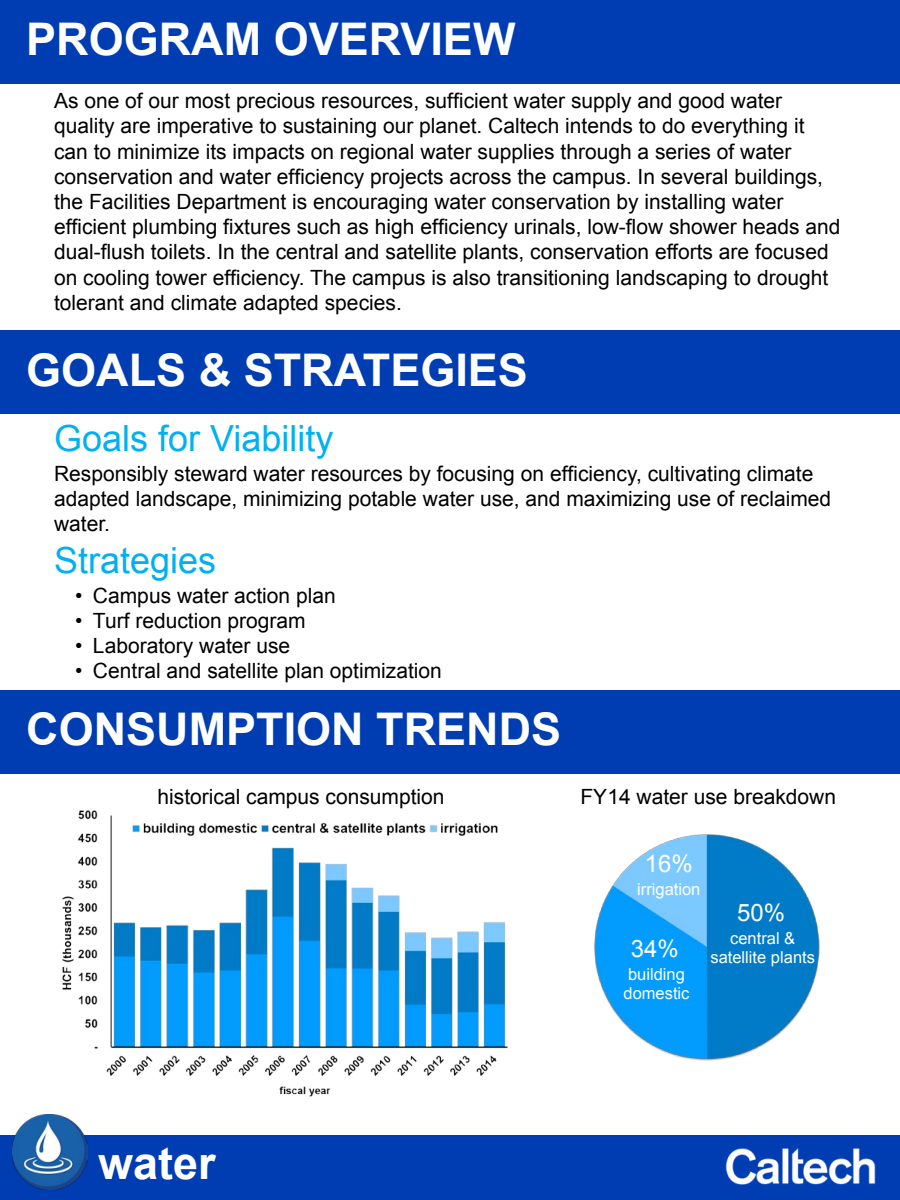
<style>
.page{position:relative;width:900px;height:1200px;background:#fff}
.page>*{position:absolute;margin:0;border:0;box-sizing:border-box;transform-origin:0 0}
.t1{font:700 45px "Arial";color:#fff}
.t2{font:36px "Arial";color:#00b0f0}
.t3{font:24px "Arial";color:#fff}
.t4{font:21px/25.2px "Arial";color:#000}
.t5{font:16.5px/19.8px "Arial";color:#fff;text-align:center}
</style>
<div class="page">
<div style="left:0;top:1136px;width:900px;height:64px;background:#003db3"></div>
<img style="left:13px;top:1115px;width:75px;height:75px">
<img style="left:701px;top:1135px;width:199px;height:50px">
<div style="left:0;top:0;width:900px;height:83px;background:#003db3"></div>
<div style="left:0;top:331px;width:900px;height:83px;background:#003db3"></div>
<img style="left:62px;top:810px;width:432px;height:287px">
<img style="left:494px;top:825px;width:326px;height:237px">
<div style="left:0;top:690px;width:900px;height:83px;background:#003db3"></div>
<h1 class="t1" style="left:26px;top:9px;width:491px">PROGRAM OVERVIEW</h1>
<p class="t4" style="left:54px;top:89px;width:788px">As one of our most precious resources, sufficient water supply and good water quality are imperative to sustaining our planet. Caltech intends to do everything it can to minimize its impacts on regional water supplies through a series of water conservation and water efficiency projects across the campus. In several buildings, the Facilities Department is encouraging water conservation by installing water efficient plumbing fixtures such as high efficiency urinals, low-flow shower heads and dual-flush toilets. In the central and satellite plants, conservation efforts are focused on cooling tower efficiency. The campus is also transitioning landscaping to drought tolerant and climate adapted species.</p>
<h1 class="t1" style="left:26px;top:340px;width:503px">GOALS &amp; STRATEGIES</h1>
<h2 class="t2" style="left:54px;top:415px;width:281px">Goals for Viability</h2>
<p class="t4" style="left:54px;top:461px;width:779px">Responsibly steward water resources by focusing on efficiency, cultivating climate adapted landscape, minimizing potable water use, and maximizing use of reclaimed water.</p>
<h2 class="t2" style="left:54px;top:537px;width:164px">Strategies</h2>
<p class="t4" style="left:75px;top:583px;width:262px">• Campus water action plan</p>
<p class="t4" style="left:75px;top:608px;width:232px">• Turf reduction program</p>
<p class="t4" style="left:75px;top:633px;width:217px">• Laboratory water use</p>
<p class="t4" style="left:75px;top:659px;width:368px">• Central and satellite plan optimization</p>
<h1 class="t1" style="left:26px;top:699px;width:537px">CONSUMPTION TRENDS</h1>
<p class="t4" style="left:157px;top:784px;width:289px">historical campus consumption</p>
<p class="t4" style="left:580px;top:784px;width:257px">FY14 water use breakdown</p>
<h1 class="t1" style="left:98px;top:1133px;width:119px">water</h1>
<p class="t3" style="left:645px;top:848px;width:50px">16%</p>
<p class="t5" style="left:637px;top:880px;width:65px">irrigation</p>
<p class="t3" style="left:631px;top:933px;width:50px">34%</p>
<p class="t5" style="left:624px;top:964px;width:68px;text-align:left">building domestic</p>
<p class="t3" style="left:737px;top:897px;width:50px">50%</p>
<p class="t5" style="left:710px;top:928px;width:106px">central &amp; satellite plants</p>
</div>
